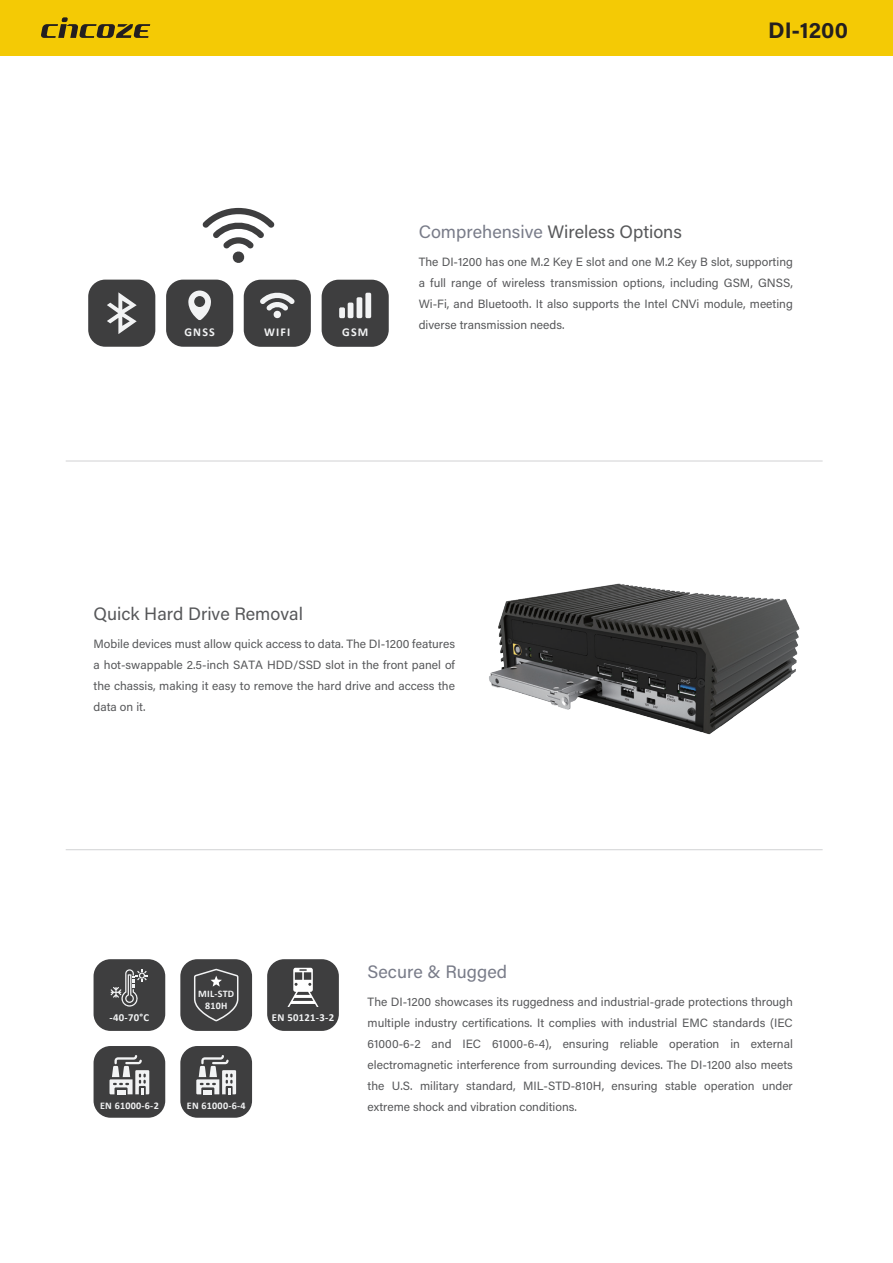
<style>
.page{position:relative;width:893px;height:1263px;background:#fff}
.page>*{position:absolute;margin:0;border:0;box-sizing:border-box;transform-origin:0 0}
.t1{font:700 22.5px "Acumin Pro";color:#231f20}
.t2{font:18px "Acumin Pro";color:#57585a}
.t3{font:18px "Acumin Pro";color:#797c89}
.t4{font:12px/21px "Acumin Pro";color:#57585a;text-align:justify}
.t5{font:700 12px "Calibri";letter-spacing:.1em;color:#f2f3f4}
.t6{font:700 10.65px "Calibri";letter-spacing:.025em;color:#f2f3f4}
.t7{font:700 10.05px/12px "Calibri";letter-spacing:.025em;color:#f2f3f4;text-align:center}
.s1{color:#797c89}
</style>
<div class="page">
<hr style="left:66px;top:461px;width:757px;height:1px;background:#d1d2d4">
<hr style="left:66px;top:849px;width:757px;height:1px;background:#d1d2d4">
<div style="left:0;top:0;width:893px;height:55px;background:#f4ca05"></div>
<svg style="left:41px;top:17px;width:109px;height:21px"></svg>
<div style="left:267px;top:959px;width:72px;height:72px;background:#3e3e3f;border-radius:17px"></div>
<svg style="left:287px;top:968px;width:32px;height:39px"></svg>
<div style="left:94px;top:959px;width:71px;height:72px;background:#3e3e3f;border-radius:17px"></div>
<svg style="left:111px;top:969px;width:37px;height:37px"></svg>
<div style="left:180px;top:959px;width:72px;height:72px;background:#3e3e3f;border-radius:17px"></div>
<svg style="left:194px;top:968px;width:45px;height:54px"></svg>
<div style="left:94px;top:1046px;width:71px;height:72px;background:#3e3e3f;border-radius:17px"></div>
<svg style="left:110px;top:1055px;width:39px;height:39px"></svg>
<div style="left:180px;top:1046px;width:72px;height:72px;background:#3e3e3f;border-radius:17px"></div>
<svg style="left:196px;top:1055px;width:40px;height:39px"></svg>
<div style="left:88px;top:280px;width:67px;height:67px;background:#3e3e3f;border-radius:17px"></div>
<svg style="left:107px;top:292px;width:30px;height:42px"></svg>
<div style="left:244px;top:280px;width:67px;height:67px;background:#3e3e3f;border-radius:17px"></div>
<svg style="left:260px;top:292px;width:35px;height:26px"></svg>
<div style="left:166px;top:280px;width:67px;height:67px;background:#3e3e3f;border-radius:17px"></div>
<svg style="left:188px;top:290px;width:23px;height:30px"></svg>
<div style="left:322px;top:280px;width:67px;height:67px;background:#3e3e3f;border-radius:17px"></div>
<div style="left:365px;top:293px;width:6px;height:25px;background:#f2f3f4;border-radius:2px"></div>
<div style="left:357px;top:297px;width:5px;height:21px;background:#f2f3f4;border-radius:2px"></div>
<svg style="left:339px;top:307px;width:6px;height:11px"></svg>
<div style="left:348px;top:303px;width:5px;height:15px;background:#f2f3f4;border-radius:2px"></div>
<svg style="left:202px;top:208px;width:73px;height:55px"></svg>
<img style="left:489px;top:583px;width:311px;height:152px">
<h1 class="t1" style="left:768px;top:14px;width:82px">DI-1200</h1>
<p class="t5" style="left:184px;top:323px;width:32px">GNSS</p>
<p class="t5" style="left:264px;top:323px;width:28px">WIFI</p>
<p class="t5" style="left:342px;top:323px;width:28px">GSM</p>
<h2 class="t2" style="left:419px;top:219px;width:265px"><span class="s1">Comprehensive</span> Wireless Options</h2>
<p class="t4" style="left:419px;top:251px;width:376px">The DI-1200 has one M.2 Key E slot and one M.2 Key B slot, supporting a full range of wireless transmission options, including GSM, GNSS, Wi-Fi, and Bluetooth. It also supports the Intel CNVi module, meeting diverse transmission needs.</p>
<h2 class="t2" style="left:94px;top:601px;width:211px">Quick Hard Drive Removal</h2>
<p class="t4" style="left:94px;top:632px;width:363px">Mobile devices must allow quick access to data. The DI-1200 features a hot-swappable 2.5-inch SATA HDD/SSD slot in the front panel of the chassis, making it easy to remove the hard drive and access the data on it.</p>
<p class="t7" style="left:198px;top:987px;width:38px">MIL-STD<br>810H</p>
<p class="t6" style="left:110px;top:1009px;width:41px">-40-70°C</p>
<p class="t6" style="left:272px;top:1009px;width:64px">EN 50121-3-2</p>
<p class="t7" style="left:100px;top:1099px;width:60px">EN 61000-6-2</p>
<p class="t7" style="left:187px;top:1099px;width:60px">EN 61000-6-4</p>
<h2 class="t3" style="left:368px;top:959px;width:141px">Secure &amp; Rugged</h2>
<p class="t4" style="left:368px;top:991px;width:427px">The DI-1200 showcases its ruggedness and industrial-grade protections through multiple industry certifications. It complies with industrial EMC standards (IEC 61000-6-2 and IEC 61000-6-4), ensuring reliable operation in external electromagnetic interference from surrounding devices. The DI-1200 also meets the U.S. military standard, MIL-STD-810H, ensuring stable operation under extreme shock and vibration conditions.</p>
</div>
